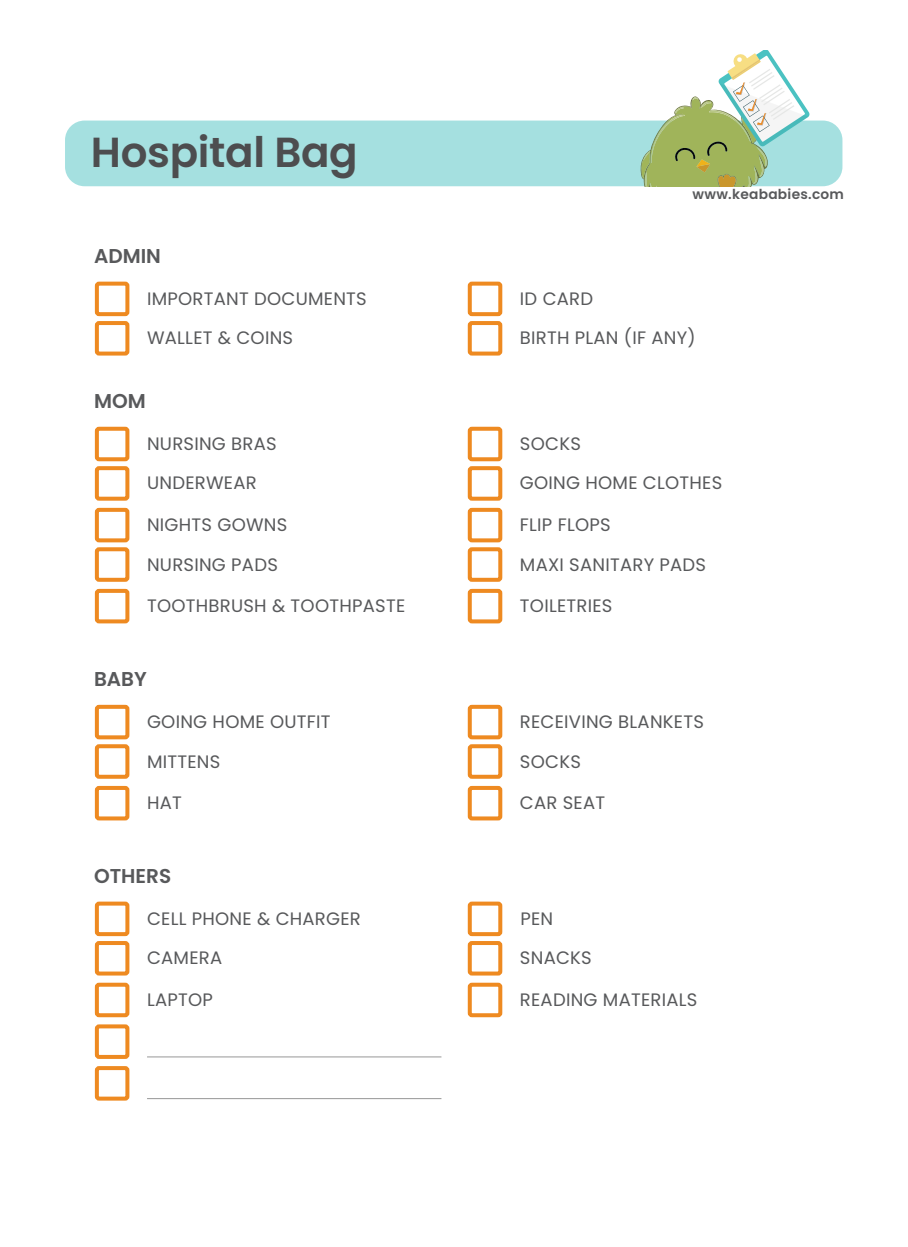
<style>
.page{position:relative;width:908px;height:1247px;background:#fff}
.page>*{position:absolute;margin:0;border:0;box-sizing:border-box;transform-origin:0 0}
.t1{font:600 42px "Poppins";letter-spacing:-.01em;color:#4d4d4f}
.t2{font:600 20px "Poppins";color:#58595b}
.t3{font:18px/39.4px "Poppins";letter-spacing:.015em;color:#58595b}
.t4{font:600 13.8px "Poppins";letter-spacing:.02em;color:#58595b}
</style>
<div class="page">
<div style="left:95px;top:282px;width:34px;height:34px;border:4px solid #ee8a21;border-radius:2px"></div>
<div style="left:95px;top:321px;width:34px;height:34px;border:4px solid #ee8a21;border-radius:2px"></div>
<div style="left:95px;top:427px;width:34px;height:34px;border:4px solid #ee8a21;border-radius:2px"></div>
<div style="left:95px;top:466px;width:34px;height:34px;border:4px solid #ee8a21;border-radius:2px"></div>
<div style="left:95px;top:508px;width:34px;height:34px;border:4px solid #ee8a21;border-radius:2px"></div>
<div style="left:95px;top:705px;width:34px;height:34px;border:4px solid #ee8a21;border-radius:2px"></div>
<div style="left:95px;top:744px;width:34px;height:34px;border:4px solid #ee8a21;border-radius:2px"></div>
<div style="left:95px;top:786px;width:34px;height:34px;border:4px solid #ee8a21;border-radius:2px"></div>
<div style="left:95px;top:901px;width:34px;height:35px;border:4px solid #ee8a21;border-radius:2px"></div>
<div style="left:95px;top:941px;width:34px;height:34px;border:4px solid #ee8a21;border-radius:2px"></div>
<div style="left:95px;top:982px;width:34px;height:35px;border:4px solid #ee8a21;border-radius:2px"></div>
<div style="left:95px;top:1024px;width:34px;height:35px;border:4px solid #ee8a21;border-radius:2px"></div>
<div style="left:95px;top:1066px;width:34px;height:34px;border:4px solid #ee8a21;border-radius:2px"></div>
<div style="left:95px;top:547px;width:34px;height:35px;border:4px solid #ee8a21;border-radius:2px"></div>
<div style="left:95px;top:589px;width:34px;height:34px;border:4px solid #ee8a21;border-radius:2px"></div>
<div style="left:468px;top:282px;width:34px;height:34px;border:4px solid #ee8a21;border-radius:2px"></div>
<div style="left:468px;top:321px;width:34px;height:34px;border:4px solid #ee8a21;border-radius:2px"></div>
<div style="left:468px;top:427px;width:34px;height:34px;border:4px solid #ee8a21;border-radius:2px"></div>
<div style="left:468px;top:466px;width:34px;height:34px;border:4px solid #ee8a21;border-radius:2px"></div>
<div style="left:468px;top:508px;width:34px;height:34px;border:4px solid #ee8a21;border-radius:2px"></div>
<div style="left:468px;top:705px;width:34px;height:34px;border:4px solid #ee8a21;border-radius:2px"></div>
<div style="left:468px;top:744px;width:34px;height:34px;border:4px solid #ee8a21;border-radius:2px"></div>
<div style="left:468px;top:786px;width:34px;height:34px;border:4px solid #ee8a21;border-radius:2px"></div>
<div style="left:468px;top:901px;width:34px;height:35px;border:4px solid #ee8a21;border-radius:2px"></div>
<div style="left:468px;top:941px;width:34px;height:34px;border:4px solid #ee8a21;border-radius:2px"></div>
<div style="left:468px;top:982px;width:34px;height:35px;border:4px solid #ee8a21;border-radius:2px"></div>
<div style="left:468px;top:547px;width:34px;height:35px;border:4px solid #ee8a21;border-radius:2px"></div>
<div style="left:468px;top:589px;width:34px;height:34px;border:4px solid #ee8a21;border-radius:2px"></div>
<hr style="left:147px;top:1056px;width:294px;height:1px;background:#979797">
<hr style="left:147px;top:1098px;width:294px;height:1px;background:#979797">
<div style="left:65px;top:120px;width:777px;height:66px;background:#a5e0e0;border-radius:20px"></div>
<svg style="left:640px;top:50px;width:170px;height:136px"></svg>
<h1 class="t1" style="left:91px;top:128px;width:268px">Hospital Bag</h1>
<p class="t2" style="left:94px;top:244px;width:68px">ADMIN</p>
<p class="t3" style="left:147px;top:279px;width:221px">IMPORTANT DOCUMENTS<br>WALLET &amp; COINS</p>
<p class="t2" style="left:94px;top:389px;width:53px">MOM</p>
<p class="t3" style="left:147px;top:424px;width:131px">NURSING BRAS<br>UNDERWEAR</p>
<p class="t3" style="left:147px;top:505px;width:142px">NIGHTS GOWNS<br>NURSING PADS</p>
<p class="t3" style="left:147px;top:586px;width:260px">TOOTHBRUSH &amp; TOOTHPASTE</p>
<p class="t2" style="left:94px;top:667px;width:54px">BABY</p>
<p class="t3" style="left:147px;top:702px;width:185px">GOING HOME OUTFIT<br>MITTENS</p>
<p class="t3" style="left:147px;top:783px;width:36px">HAT</p>
<p class="t2" style="left:94px;top:864px;width:79px">OTHERS</p>
<p class="t3" style="left:147px;top:899px;width:215px">CELL PHONE &amp; CHARGER<br>CAMERA</p>
<p class="t3" style="left:147px;top:980px;width:67px">LAPTOP</p>
<p class="t4" style="left:692px;top:186px;width:153px">www.keababies.com</p>
<p class="t3" style="left:520px;top:279px;width:177px">ID CARD<br>BIRTH PLAN (IF ANY)</p>
<p class="t3" style="left:520px;top:424px;width:204px">SOCKS<br>GOING HOME CLOTHES</p>
<p class="t3" style="left:520px;top:505px;width:188px">FLIP FLOPS<br>MAXI SANITARY PADS</p>
<p class="t3" style="left:520px;top:586px;width:94px">TOILETRIES</p>
<p class="t3" style="left:520px;top:702px;width:185px">RECEIVING BLANKETS<br>SOCKS</p>
<p class="t3" style="left:520px;top:783px;width:87px">CAR SEAT</p>
<p class="t3" style="left:520px;top:899px;width:73px">PEN<br>SNACKS</p>
<p class="t3" style="left:520px;top:980px;width:179px">READING MATERIALS</p>
</div>
